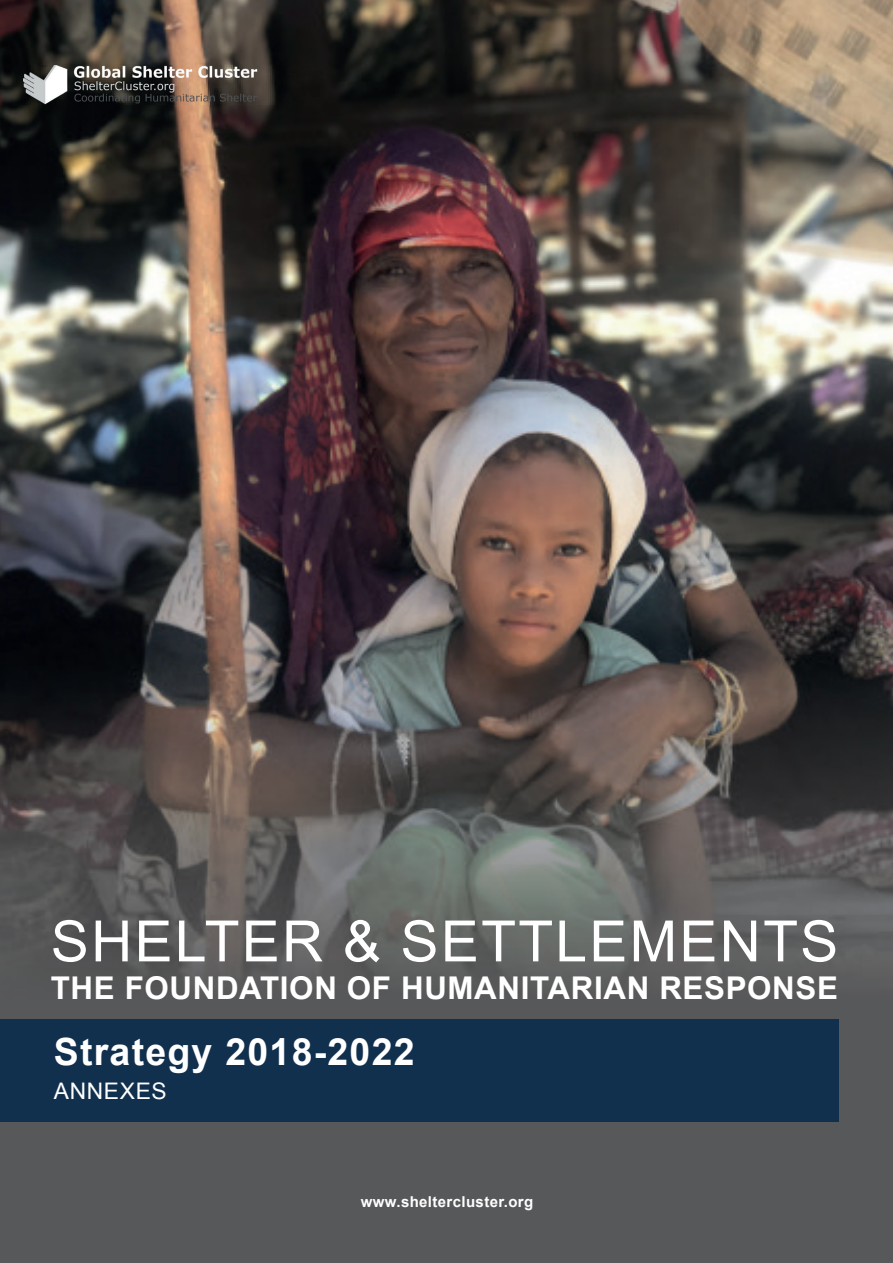
<style>
.page{position:relative;width:893px;height:1263px;background:#57585a}
.page>*{position:absolute;margin:0;border:0;box-sizing:border-box;transform-origin:0 0}
.t1{font:57px "Arial";letter-spacing:.04em;color:#fff}
.t2{font:700 37.5px "Arial";letter-spacing:.035em;color:#fff}
.t3{font:700 31.35px "Arial";letter-spacing:.02em;color:#fff}
.t4{font:22.8px "Arial";letter-spacing:.03em;color:#fff}
.t5{font:700 15px "Arial";letter-spacing:.025em;color:#fff}
</style>
<div class="page">
<img style="left:0;top:0;width:893px;height:981px">
<div style="left:0;top:1019px;width:838px;height:103px;background:#11304e"></div>
<img style="left:23px;top:65px;width:305px;height:40px">
<h1 class="t1" style="left:51px;top:904px;width:789px">SHELTER &amp; SETTLEMENTS</h1>
<p class="t3" style="left:51px;top:967px;width:789px">THE FOUNDATION OF HUMANITARIAN RESPONSE</p>
<p class="t2" style="left:54px;top:1027px;width:362px">Strategy 2018-2022</p>
<p class="t4" style="left:54px;top:1076px;width:115px">ANNEXES</p>
<p class="t5" style="left:361px;top:1191px;width:174px">www.sheltercluster.org</p>
</div>
